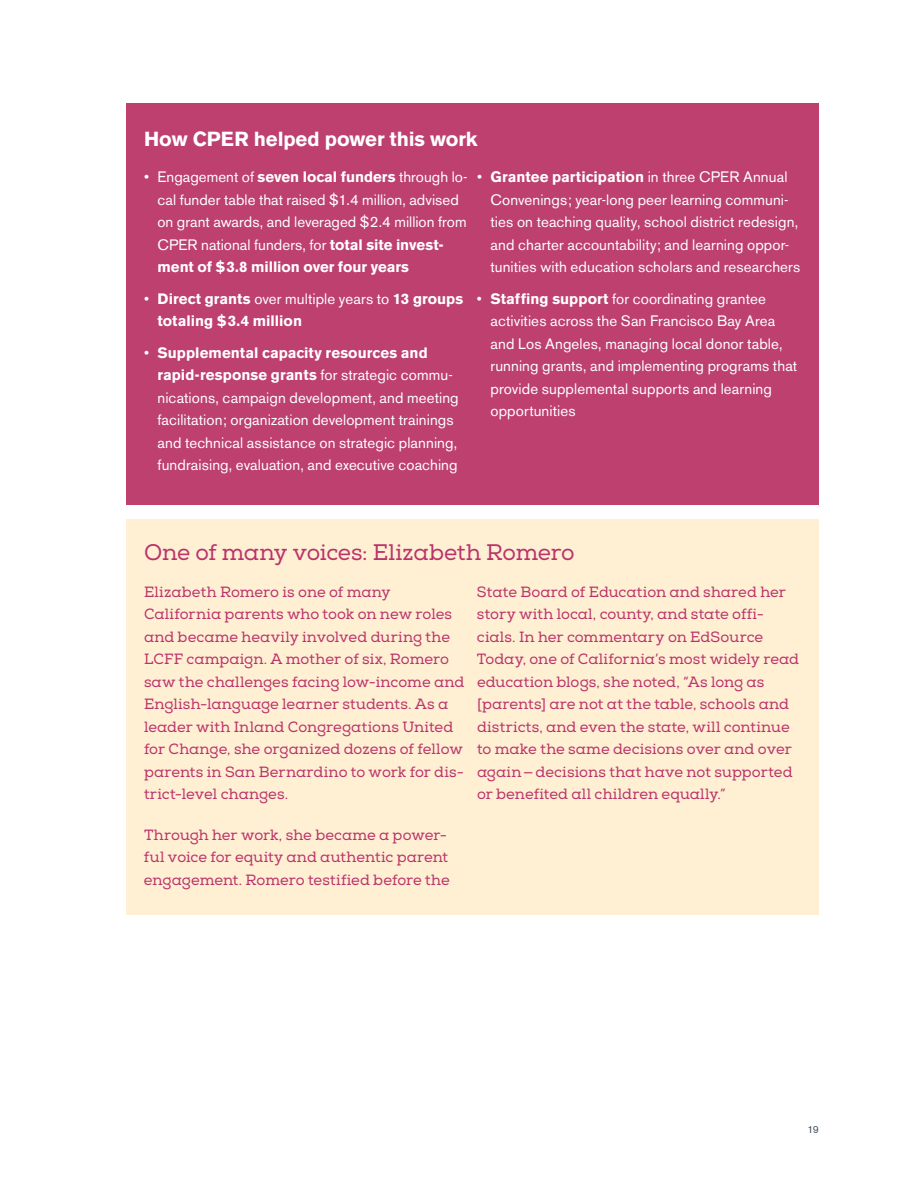
<style>
.page{position:relative;width:918px;height:1188px;background:#fff}
.page>*{position:absolute;margin:0;border:0;box-sizing:border-box;transform-origin:0 0}
.t1{font:22.5px "Nexa Slab";letter-spacing:-.01em;color:#ba336a}
.t2{font:700 20.25px "Akzidenz Grotesk BE";color:#fff}
.t3{font:15px/22.5px "Akzidenz Grotesk BE";letter-spacing:.005em;color:#fff}
.t4{font:700 15px/22.5px "Akzidenz Grotesk BE";letter-spacing:-.005em;color:#fff}
.t5{font:14.85px/22.5px "Nexa Slab";color:#ba336a}
.t6{font:10.35px "Akzidenz Grotesk BQ";color:#445464}
.s1{font-weight:700}
.s2{font-weight:400}
</style>
<div class="page">
<div style="left:126px;top:104px;width:693px;height:402px;background:#bd406f"></div>
<div style="left:126px;top:519px;width:693px;height:396px;background:#ffefd3"></div>
<h2 class="t2" style="left:144px;top:127px;width:335px">How CPER helped power this work</h2>
<p class="t3" style="left:158px;top:166px;width:312px;text-indent:-14px">• Engagement of <span class="s1">seven local funders</span> through lo&shy;cal funder table that raised $1.4 million, advised on grant awards, and leveraged $2.4 million from CPER national funders, for <span class="s1">total site invest&shy;ment of $3.8 million over four years</span></p>
<p class="t4" style="left:158px;top:287px;width:307px;text-indent:-14px"><span class="s2">•</span> Direct grants <span class="s2">over multiple years to</span> 13 groups totaling $3.4 million</p>
<p class="t3" style="left:158px;top:341px;width:303px;text-indent:-14px">• <span class="s1">Supplemental capacity resources and rapid-response grants</span> for strategic commu&shy;nications, campaign development, and meeting facilitation; organization development trainings and technical assistance on strategic planning, fundraising, evaluation, and executive coaching</p>
<p class="t3" style="left:490px;top:166px;width:311px;text-indent:-13px">• <span class="s1">Grantee participation</span> in three CPER Annual Convenings; year-long peer learning communi&shy;ties on teaching quality, school district redesign, and charter accountability; and learning oppor&shy;tunities with education scholars and researchers</p>
<p class="t3" style="left:490px;top:287px;width:308px;text-indent:-14px">• <span class="s1">Staffing support</span> for coordinating grantee activities across the San Francisco Bay Area and Los Angeles, managing local donor table, running grants, and implementing programs that provide supplemental supports and learning opportunities</p>
<h1 class="t1" style="left:144px;top:539px;width:432px">One of many voices: Elizabeth Romero</h1>
<p class="t5" style="left:144px;top:581px;width:322px">Elizabeth Romero is one of many California parents who took on new roles and became heavily involved during the LCFF campaign. A mother of six, Romero saw the challenges facing low-income and English-language learner students. As a leader with Inland Congregations United for Change, she organized dozens of fellow parents in San Bernardino to work for dis&shy;trict-level changes.</p>
<p class="t5" style="left:144px;top:824px;width:307px">Through her work, she became a power&shy;ful voice for equity and authentic parent engagement. Romero testified before the</p>
<p class="t5" style="left:477px;top:581px;width:324px">State Board of Education and shared her story with local, county, and state offi&shy;cials. In her commentary on EdSource Today, one of California’s most widely read education blogs, she noted, “As long as [parents] are not at the table, schools and districts, and even the state, will continue to make the same decisions over and over again—decisions that have not supported or benefited all children equally.”</p>
<p class="t6" style="left:807px;top:1124px;width:13px">19</p>
</div>
